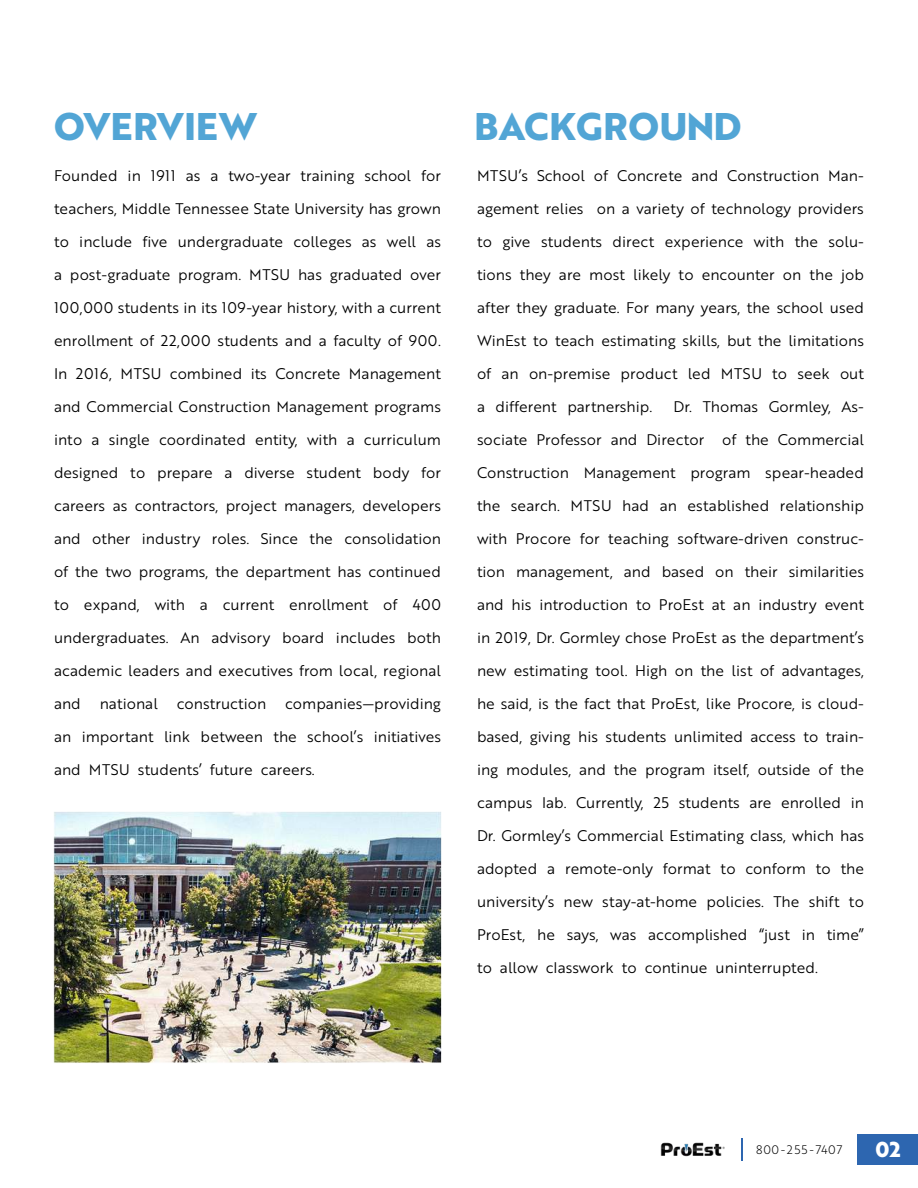
<style>
.page{position:relative;width:918px;height:1188px;background:#fff}
.page>*{position:absolute;margin:0;border:0;box-sizing:border-box;transform-origin:0 0}
.t1{font:700 37.5px "Brother 1816 Extra";letter-spacing:.01em;color:#52a5d5}
.t2{font:700 21px "Brother 1816 Extra";color:#fff}
.t3{font:15px "Brother 1816 Book";color:#000}
.t4{font:12px "Brother 1816 Light";letter-spacing:.06em;color:#000}
</style>
<div class="page">
<img style="left:53px;top:812px;width:805px;height:353px">
<div style="left:858px;top:1134px;width:60px;height:31px;background:#2d66b0"></div>
<hr style="left:741px;top:1138px;width:2px;height:23px;background:#2d66b0">
<img style="left:644px;top:1134px;width:96px;height:31px">
<h1 class="t1" style="left:54px;top:105px;width:205px">OVERVIEW</h1>
<h1 class="t1" style="left:474px;top:105px;width:269px">BACKGROUND</h1>
<p class="t3" style="left:54px;top:169px;width:388px">Founded in 1911 as a two-year training school for</p>
<p class="t3" style="left:54px;top:202px;width:389px">teachers, Middle Tennessee State University has grown</p>
<p class="t3" style="left:54px;top:235px;width:389px">to include five undergraduate colleges as well as</p>
<p class="t3" style="left:54px;top:268px;width:388px">a post-graduate program. MTSU has graduated over</p>
<p class="t3" style="left:54px;top:301px;width:388px">100,000 students in its 109-year history, with a current</p>
<p class="t3" style="left:54px;top:334px;width:389px">enrollment of 22,000 students and a faculty of 900.</p>
<p class="t3" style="left:54px;top:367px;width:388px">In 2016, MTSU combined its Concrete Management</p>
<p class="t3" style="left:54px;top:400px;width:389px">and Commercial Construction Management programs</p>
<p class="t3" style="left:54px;top:433px;width:389px">into a single coordinated entity, with a curriculum</p>
<p class="t3" style="left:54px;top:466px;width:389px">designed to prepare a diverse student body for</p>
<p class="t3" style="left:54px;top:499px;width:388px">careers as contractors, project managers, developers</p>
<p class="t3" style="left:54px;top:532px;width:388px">and other industry roles. Since the consolidation</p>
<p class="t3" style="left:54px;top:565px;width:389px">of the two programs, the department has continued</p>
<p class="t3" style="left:54px;top:598px;width:389px">to expand, with a current enrollment of 400</p>
<p class="t3" style="left:54px;top:631px;width:389px">undergraduates. An advisory board includes both</p>
<p class="t3" style="left:54px;top:664px;width:389px">academic leaders and executives from local, regional</p>
<p class="t3" style="left:54px;top:697px;width:28px">and</p>
<p class="t3" style="left:100px;top:697px;width:60px">national</p>
<p class="t3" style="left:177px;top:697px;width:91px">construction</p>
<p class="t3" style="left:285px;top:697px;width:157px">companies—providing</p>
<p class="t3" style="left:54px;top:730px;width:388px">an important link between the school’s initiatives</p>
<p class="t3" style="left:54px;top:763px;width:262px">and MTSU students’ future careers.</p>
<p class="t3" style="left:477px;top:169px;width:388px">MTSU’s School of Concrete and Construction Man-</p>
<p class="t3" style="left:477px;top:202px;width:388px">agement relies on a variety of technology providers</p>
<p class="t3" style="left:477px;top:235px;width:388px">to give students direct experience with the solu-</p>
<p class="t3" style="left:477px;top:268px;width:388px">tions they are most likely to encounter on the job</p>
<p class="t3" style="left:477px;top:301px;width:389px">after they graduate. For many years, the school used</p>
<p class="t3" style="left:477px;top:334px;width:389px">WinEst to teach estimating skills, but the limitations</p>
<p class="t3" style="left:477px;top:367px;width:389px">of an on-premise product led MTSU to seek out</p>
<p class="t3" style="left:477px;top:400px;width:177px">a different partnership.</p>
<p class="t3" style="left:674px;top:400px;width:192px">Dr. Thomas Gormley, As-</p>
<p class="t3" style="left:477px;top:433px;width:389px">sociate Professor and Director of the Commercial</p>
<p class="t3" style="left:477px;top:466px;width:388px">Construction Management program spear-headed</p>
<p class="t3" style="left:477px;top:499px;width:388px">the search. MTSU had an established relationship</p>
<p class="t3" style="left:477px;top:532px;width:388px">with Procore for teaching software-driven construc-</p>
<p class="t3" style="left:477px;top:565px;width:388px">tion management, and based on their similarities</p>
<p class="t3" style="left:477px;top:598px;width:388px">and his introduction to ProEst at an industry event</p>
<p class="t3" style="left:477px;top:631px;width:388px">in 2019, Dr. Gormley chose ProEst as the department’s</p>
<p class="t3" style="left:477px;top:664px;width:389px">new estimating tool. High on the list of advantages,</p>
<p class="t3" style="left:477px;top:697px;width:389px">he said, is the fact that ProEst, like Procore, is cloud-</p>
<p class="t3" style="left:477px;top:730px;width:388px">based, giving his students unlimited access to train-</p>
<p class="t3" style="left:477px;top:763px;width:388px">ing modules, and the program itself, outside of the</p>
<p class="t3" style="left:477px;top:796px;width:389px">campus lab. Currently, 25 students are enrolled in</p>
<p class="t3" style="left:477px;top:829px;width:389px">Dr. Gormley’s Commercial Estimating class, which has</p>
<p class="t3" style="left:477px;top:862px;width:388px">adopted a remote-only format to conform to the</p>
<p class="t3" style="left:477px;top:895px;width:388px">university’s new stay-at-home policies. The shift to</p>
<p class="t3" style="left:477px;top:928px;width:388px">ProEst, he says, was accomplished “just in time”</p>
<p class="t3" style="left:477px;top:961px;width:342px">to allow classwork to continue uninterrupted.</p>
<p class="t4" style="left:756px;top:1142px;width:88px">800-255-7407</p>
<h2 class="t2" style="left:876px;top:1137px;width:27px">02</h2>
</div>
